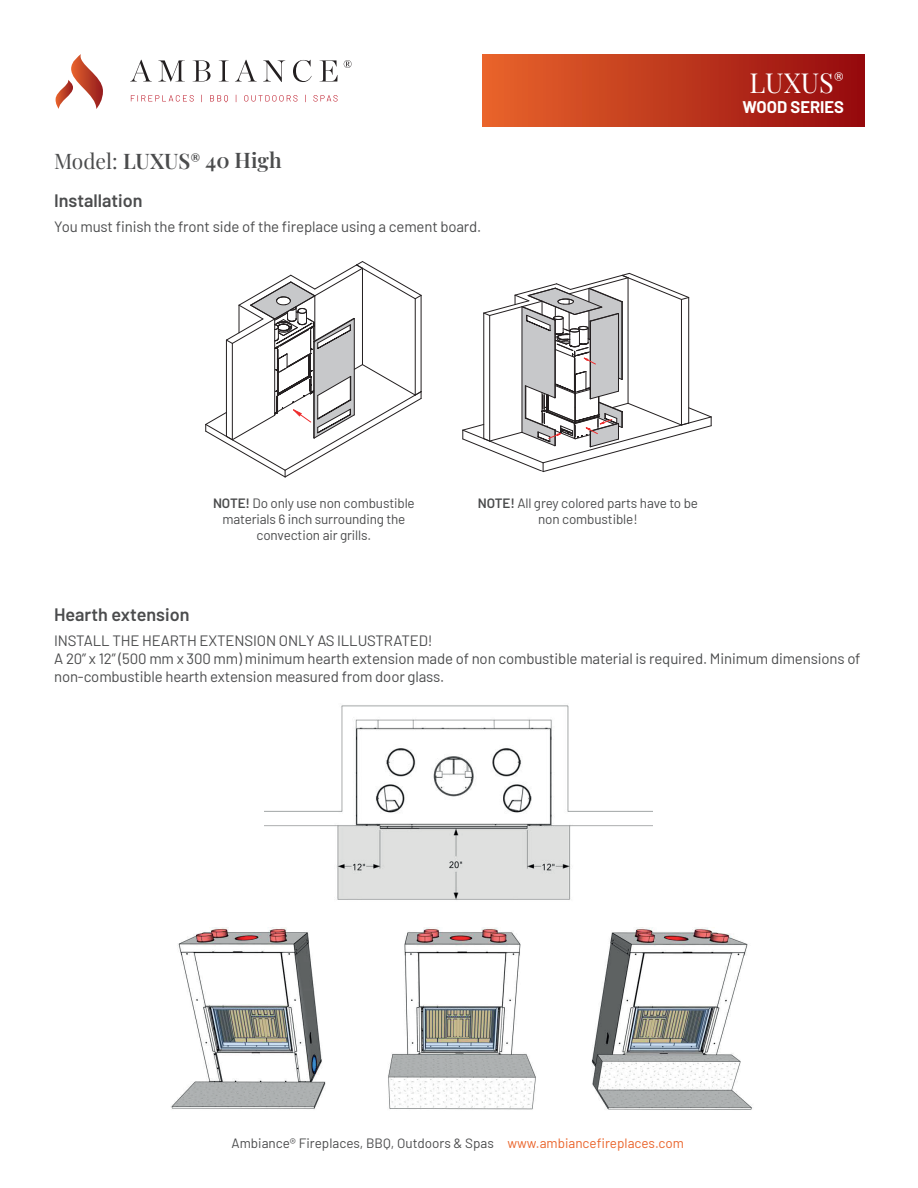
<style>
.page{position:relative;width:918px;height:1188px;background:#fff}
.page>*{position:absolute;margin:0;border:0;box-sizing:border-box;transform-origin:0 0}
.t1{font:27px "Playfair Display";color:#fff}
.t2{font:600 21px "Playfair Display";color:#4b4c4d}
.t3{font:600 18px "Barlow";color:#4b4c4d}
.t4{font:700 16.5px "Barlow";color:#fff}
.t5{font:15px/18px "Barlow";letter-spacing:-.01em;color:#4b4c4d}
.t6{font:13.5px/16.2px "Barlow";letter-spacing:-.01em;color:#4b4c4d;text-align:center}
.s1{font-weight:400}
.s2{font-size:15px}
.s3{font-weight:600}
.s4{color:#ea642b}
</style>
<div class="page">
<svg style="left:55px;top:54px;width:48px;height:55px"></svg>
<svg style="left:130px;top:60px;width:22px;height:22px"></svg>
<svg style="left:158px;top:60px;width:27px;height:22px"></svg>
<svg style="left:193px;top:60px;width:18px;height:22px"></svg>
<svg style="left:219px;top:60px;width:10px;height:22px"></svg>
<svg style="left:235px;top:60px;width:22px;height:22px"></svg>
<svg style="left:263px;top:60px;width:22px;height:22px"></svg>
<svg style="left:293px;top:60px;width:19px;height:22px"></svg>
<svg style="left:320px;top:60px;width:18px;height:22px"></svg>
<svg style="left:344px;top:60px;width:8px;height:8px"></svg>
<svg style="left:131px;top:95px;width:63px;height:7px"></svg>
<svg style="left:210px;top:95px;width:18px;height:8px"></svg>
<svg style="left:244px;top:95px;width:53px;height:7px"></svg>
<svg style="left:313px;top:95px;width:25px;height:7px"></svg>
<div style="left:482px;top:54px;width:382px;height:72px;background:linear-gradient(to right,#e8652b,#950a0e)"></div>
<svg style="left:462px;top:273px;width:250px;height:199px"></svg>
<svg style="left:205px;top:261px;width:217px;height:217px"></svg>
<img style="left:265px;top:705px;width:387px;height:195px">
<img style="left:171px;top:927px;width:581px;height:183px">
<h2 class="t2" style="left:54px;top:143px;width:229px"><span class="s1">Model:</span> LUXUS<span class="s2">®</span> 40 High</h2>
<p class="t3" style="left:54px;top:187px;width:90px">Installation</p>
<p class="t5" style="left:54px;top:217px;width:429px">You must finish the front side of the fireplace using a cement board.</p>
<h1 class="t1" style="left:749px;top:62px;width:96px">LUXUS<sup>®</sup></h1>
<p class="t4" style="left:743px;top:95px;width:103px">WOOD SERIES</p>
<p class="t6" style="left:213px;top:494px;width:203px"><span class="s3">NOTE!</span> Do only use non combustible materials 6 inch surrounding the convection air grills.</p>
<p class="t6" style="left:478px;top:494px;width:222px"><span class="s3">NOTE!</span> All grey colored parts have to be non combustible!</p>
<p class="t3" style="left:54px;top:601px;width:137px">Hearth extension</p>
<p class="t5" style="left:54px;top:630px;width:808px">INSTALL THE HEARTH EXTENSION ONLY AS ILLUSTRATED!<br>A 20” x 12” (500 mm x 300 mm) minimum hearth extension made of non combustible material is required. Minimum dimensions of non-combustible hearth extension measured from door glass.</p>
<p class="t6" style="left:232px;top:1133px;width:454px">Ambiance® Fireplaces, BBQ, Outdoors &amp; Spas <span class="s4">www.ambiancefireplaces.com</span></p>
</div>
